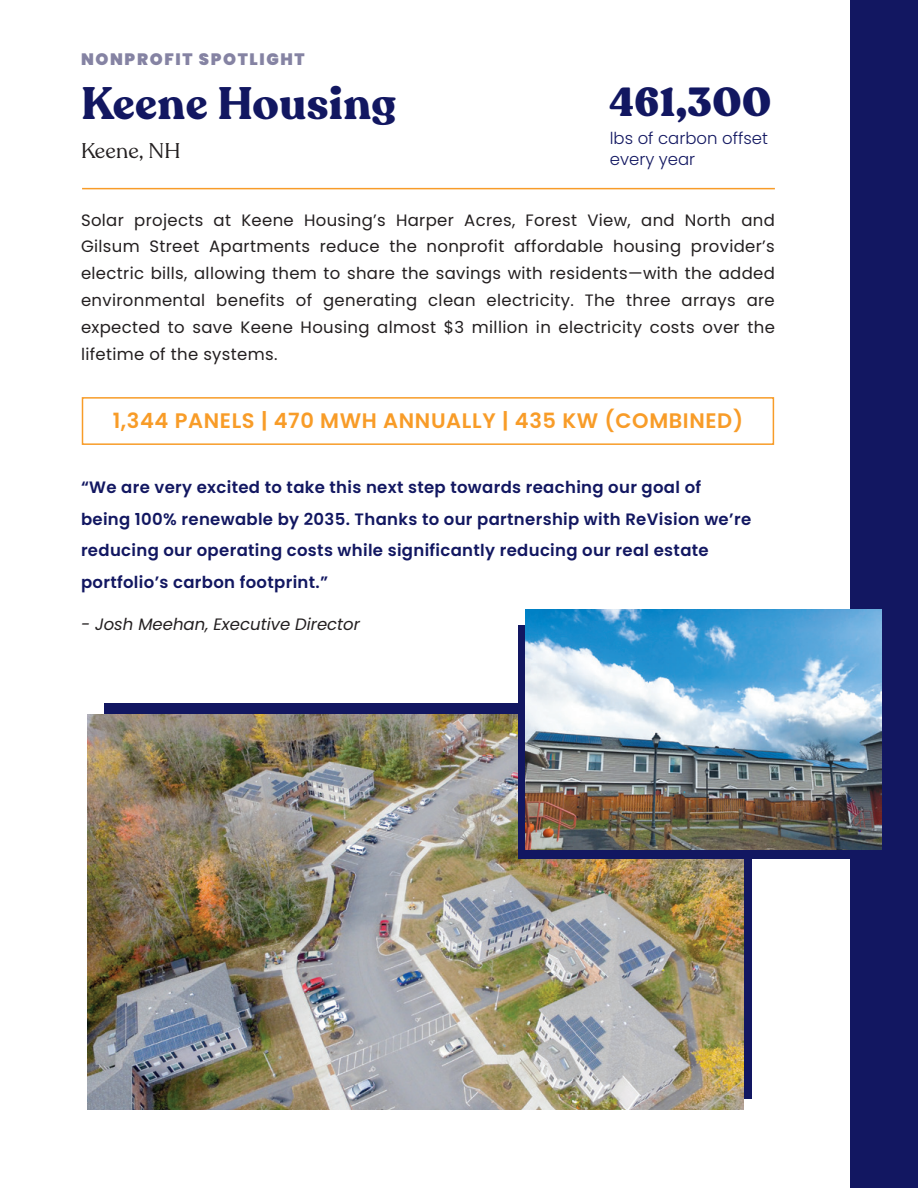
<style>
.page{position:relative;width:918px;height:1188px;background:#121761}
.page>*{position:absolute;margin:0;border:0;box-sizing:border-box;transform-origin:0 0}
.Feature_Title{font:700 45px "Recoleta";letter-spacing:.01em;color:#121761}
.Project_List_Stats{font:900 40.2px "Recoleta";letter-spacing:.01em;color:#121761}
.Feature_Stats{font:600 21px "Poppins";letter-spacing:.03em;color:#f89c28}
.Feature_Location{font:21px "Recoleta";letter-spacing:.01em;color:#231f20}
.t1{font:16.5px/26.8px "Poppins";letter-spacing:.02em;color:#231f20;text-align:justify}
.t2{font:600 16.5px/31.5px "Poppins";letter-spacing:.02em;color:#121761}
.quote_attribute{font:italic 16.5px "Poppins";color:#231f20}
.Project_List_Stats-2{font:300 16.5px/21px "Poppins";color:#121761}
.spotlight{font:900 16.5px "Poppins";letter-spacing:.1em;color:#8583a3}
</style>
<div class="page">
<div style="left:0;top:0;width:850px;height:1188px;background:#fff"></div>
<div style="left:82px;top:397px;width:692px;height:48px;border:2px solid #f89c28"></div>
<hr style="left:82px;top:188px;width:693px;height:1px;background:#f89c28">
<div style="left:104px;top:703px;width:648px;height:395px;background:#121761"></div>
<img style="left:88px;top:715px;width:656px;height:395px">
<div style="left:518px;top:625px;width:348px;height:233px;background:#121761"></div>
<img style="left:526px;top:609px;width:355px;height:241px">
<p class="spotlight" style="left:81px;top:50px;width:225px">NONPROFIT SPOTLIGHT</p>
<p class="Feature_Title" style="left:81px;top:76px;width:317px">Keene Housing</p>
<p class="Feature_Location" style="left:81px;top:138px;width:101px">Keene, NH</p>
<p class="Project_List_Stats" style="left:610px;top:76px;width:163px">461,300</p>
<p class="Project_List_Stats-2" style="left:610px;top:128px;width:160px">lbs of carbon offset every year</p>
<p class="t1" style="left:81px;top:206px;width:695px">Solar projects at Keene Housing’s Harper Acres, Forest View, and North and Gilsum Street Apartments reduce the nonprofit affordable housing provider’s electric bills, allowing them to share the savings with residents—with the added environmental benefits of generating clean electricity. The three arrays are expected to save Keene Housing almost $3 million in electricity costs over the lifetime of the systems.</p>
<p class="Feature_Stats" style="left:113px;top:408px;width:632px">1,344 PANELS | 470 MWH ANNUALLY | 435 KW (COMBINED)</p>
<p class="t2" style="left:81px;top:472px;width:672px">“We are very excited to take this next step towards reaching our goal of being 100% renewable by 2035. Thanks to our partnership with ReVision we’re reducing our operating costs while significantly reducing our real estate portfolio’s carbon footprint.”</p>
<p class="quote_attribute" style="left:81px;top:614px;width:281px">- Josh Meehan, Executive Director</p>
</div>
